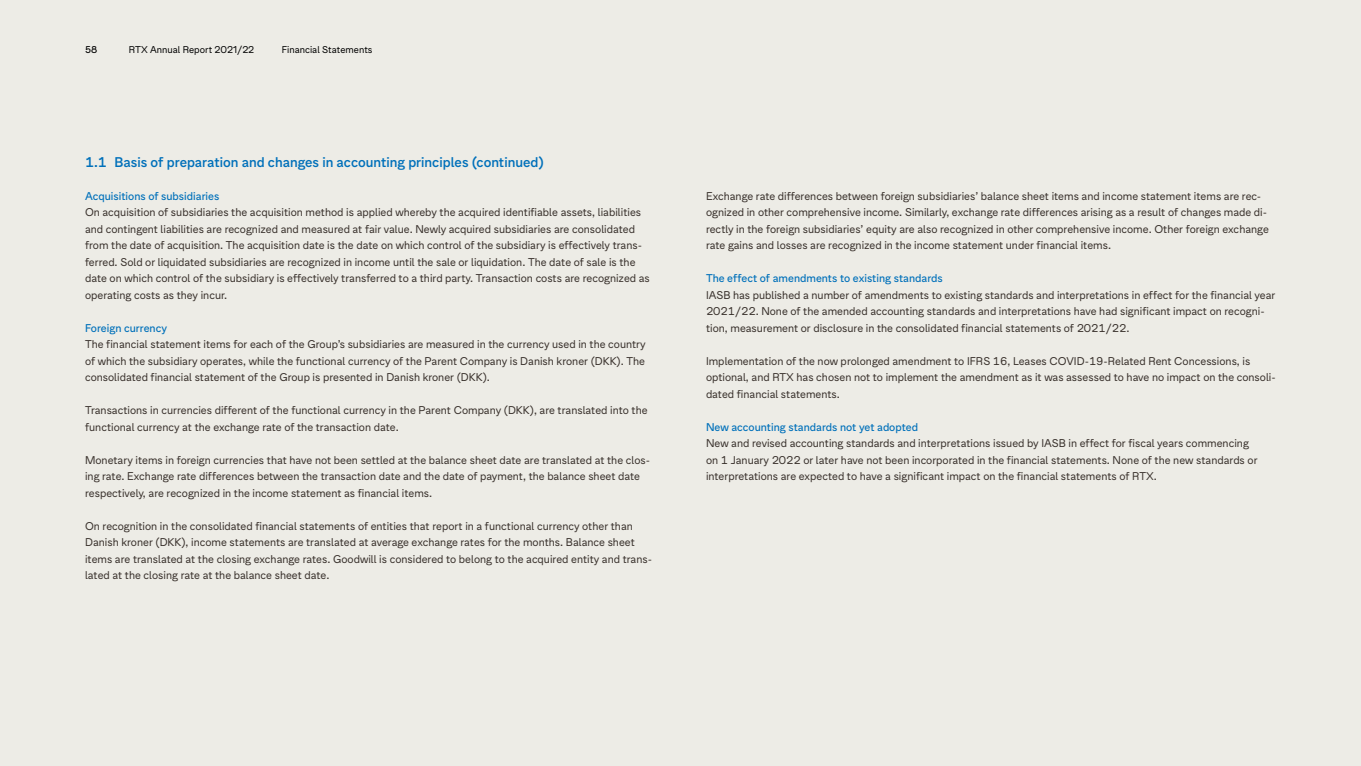
<style>
.page{position:relative;width:1361px;height:766px;background:#fff}
.page>*{position:absolute;margin:0;border:0;box-sizing:border-box;transform-origin:0 0}
.t1{font:600 15px "Zichtbaar ACC";color:#0070ba}
.t2{font:12px/16.5px "Zichtbaar ACC";color:#38302b}
.t3{font:500 12px "Zichtbaar ACC";color:#0070ba}
.t4{font:10.5px "Zichtbaar";color:#000}
.t5{font:500 10.5px "Zichtbaar";color:#000}
</style>
<div class="page">
<div style="left:0;top:0;width:1361px;height:765px;background:#edece6"></div>
<p class="t5" style="left:85px;top:42px;width:14px">58</p>
<p class="t4" style="left:129px;top:42px;width:127px">RTX Annual Report 2021/22</p>
<p class="t4" style="left:282px;top:42px;width:92px">Financial Statements</p>
<p class="t1" style="left:85px;top:151px;width:460px">1.1 Basis of preparation and changes in accounting principles (continued)</p>
<p class="t3" style="left:85px;top:187px;width:136px">Acquisitions of subsidiaries</p>
<p class="t2" style="left:85px;top:203px;width:566px">On acquisition of subsidiaries the acquisition method is applied whereby the acquired identifiable assets, liabilities and contingent liabilities are recognized and measured at fair value. Newly acquired subsidiaries are consolidated from the date of acquisition. The acquisition date is the date on which control of the subsidiary is effectively trans&shy;ferred. Sold or liquidated subsidiaries are recognized in income until the sale or liquidation. The date of sale is the date on which control of the subsidiary is effectively transferred to a third party. Transaction costs are recognized as operating costs as they incur.</p>
<p class="t3" style="left:85px;top:319px;width:83px">Foreign currency</p>
<p class="t2" style="left:85px;top:335px;width:562px;text-align:justify">The financial statement items for each of the Group’s subsidiaries are measured in the currency used in the country of which the subsidiary operates, while the functional currency of the Parent Company is Danish kroner (DKK). The consolidated financial statement of the Group is presented in Danish kroner (DKK).</p>
<p class="t2" style="left:85px;top:401px;width:564px">Transactions in currencies different of the functional currency in the Parent Company (DKK), are translated into the functional currency at the exchange rate of the transaction date.</p>
<p class="t2" style="left:85px;top:451px;width:566px">Monetary items in foreign currencies that have not been settled at the balance sheet date are translated at the clos&shy;ing rate. Exchange rate differences between the transaction date and the date of payment, the balance sheet date respectively, are recognized in the income statement as financial items.</p>
<p class="t2" style="left:85px;top:517px;width:568px">On recognition in the consolidated financial statements of entities that report in a functional currency other than Danish kroner (DKK), income statements are translated at average exchange rates for the months. Balance sheet items are translated at the closing exchange rates. Goodwill is considered to belong to the acquired entity and trans&shy;lated at the closing rate at the balance sheet date.</p>
<p class="t2" style="left:706px;top:187px;width:564px">Exchange rate differences between foreign subsidiaries’ balance sheet items and income statement items are rec&shy;ognized in other comprehensive income. Similarly, exchange rate differences arising as a result of changes made di&shy;rectly in the foreign subsidiaries’ equity are also recognized in other comprehensive income. Other foreign exchange rate gains and losses are recognized in the income statement under financial items.</p>
<p class="t3" style="left:706px;top:269px;width:238px">The effect of amendments to existing standards</p>
<p class="t2" style="left:706px;top:286px;width:571px">IASB has published a number of amendments to existing standards and interpretations in effect for the financial year<br>2021/22. None of the amended accounting standards and interpretations have had significant impact on recogni&shy;tion, measurement or disclosure in the consolidated financial statements of 2021/22.</p>
<p class="t2" style="left:706px;top:352px;width:571px">Implementation of the now prolonged amendment to IFRS 16, Leases COVID-19-Related Rent Concessions, is optional, and RTX has chosen not to implement the amendment as it was assessed to have no impact on the consoli&shy;dated financial statements.</p>
<p class="t3" style="left:706px;top:418px;width:214px">New accounting standards not yet adopted</p>
<p class="t2" style="left:706px;top:434px;width:553px">New and revised accounting standards and interpretations issued by IASB in effect for fiscal years commencing on 1 January 2022 or later have not been incorporated in the financial statements. None of the new standards or interpretations are expected to have a significant impact on the financial statements of RTX.</p>
</div>
